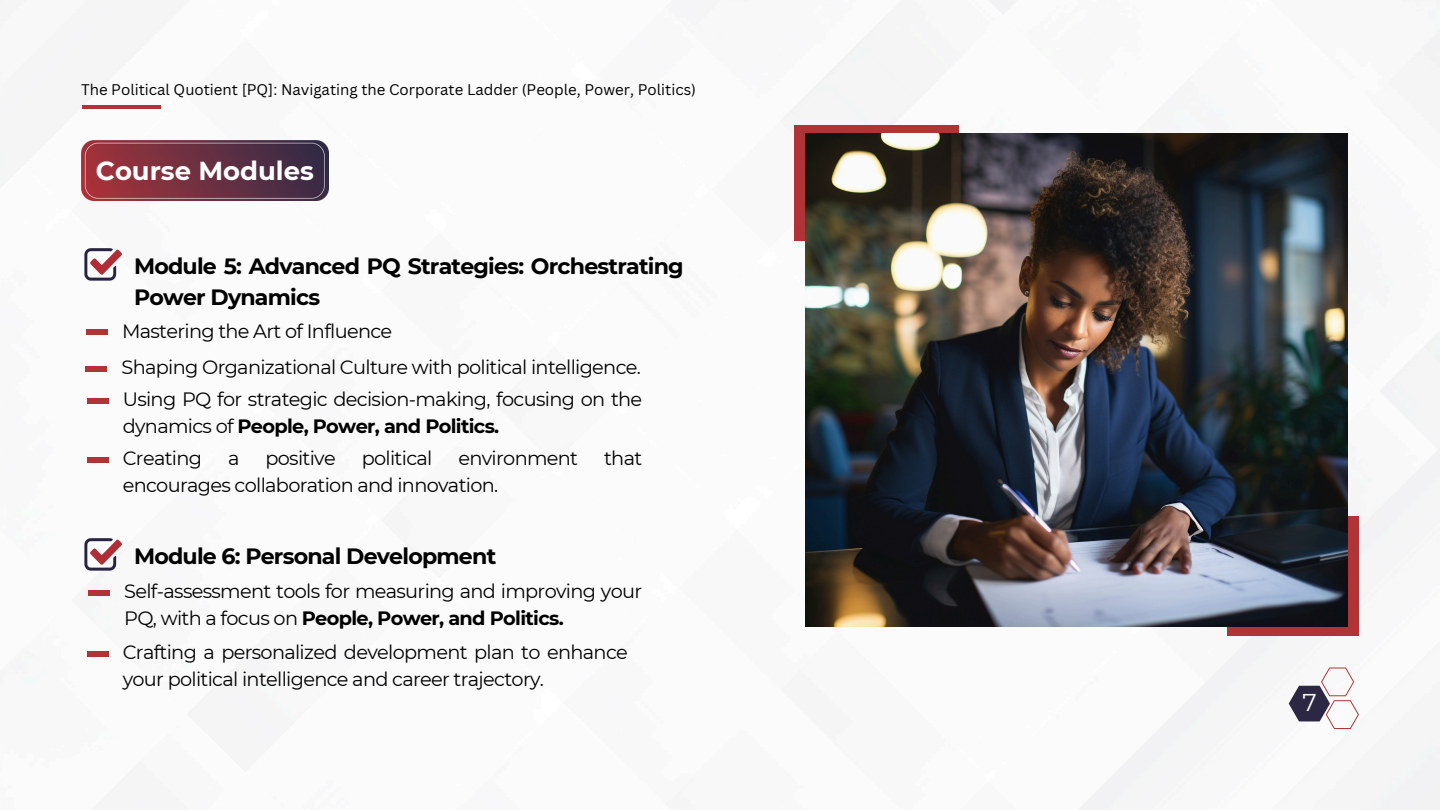
<style>
.page{position:relative;width:1440px;height:810px;background:#fff}
.page>*{position:absolute;margin:0;border:0;box-sizing:border-box;transform-origin:0 0}
.t1{font:700 25.9px "Montserrat";color:#fff}
.t2{font:24.2px "Montserrat";color:#fff}
.t3{font:700 22.1px/30.8px "Montserrat";letter-spacing:-.035em;color:#000}
.t4{font:19.3px/27px "Montserrat";letter-spacing:-.035em;color:#000}
.t5{font:15px "Canva Sans";color:#000}
.s1{font-weight:700}
</style>
<div class="page">
<img style="left:0;top:0;width:1440px;height:810px">
<hr style="left:82px;top:105px;width:78px;height:4px;background:#b03436">
<svg style="left:1289px;top:668px;width:70px;height:61px"></svg>
<div style="left:795px;top:125px;width:164px;height:115px;background:#b03436"></div>
<div style="left:1228px;top:516px;width:131px;height:120px;background:#b03436"></div>
<img style="left:805px;top:133px;width:543px;height:493px">
<img style="left:81px;top:140px;width:247px;height:60px">
<img style="left:63px;top:240px;width:83px;height:54px">
<div style="left:86px;top:329px;width:22px;height:6px;background:#b03436"></div>
<div style="left:86px;top:366px;width:21px;height:6px;background:#b03436"></div>
<div style="left:87px;top:398px;width:21px;height:6px;background:#b03436"></div>
<img style="left:63px;top:530px;width:83px;height:53px">
<div style="left:88px;top:590px;width:22px;height:6px;background:#b03436"></div>
<div style="left:87px;top:651px;width:21px;height:6px;background:#b03436"></div>
<div style="left:87px;top:457px;width:21px;height:6px;background:#b03436"></div>
<p class="t5" style="left:81px;top:79px;width:617px">The Political Quotient [PQ]: Navigating the Corporate Ladder (People, Power, Politics)</p>
<h1 class="t1" style="left:96px;top:155px;width:219px">Course Modules</h1>
<p class="t3" style="left:134px;top:251px;width:551px">Module 5: Advanced PQ Strategies: Orchestrating<br>Power Dynamics</p>
<h3 class="t4" style="left:122px;top:317px;width:272px">Mastering the Art of Influence</h3>
<h3 class="t4" style="left:122px;top:354px;width:521px">Shaping Organizational Culture with political intelligence.</h3>
<h3 class="t4" style="left:123px;top:386px;width:521px">Using PQ for strategic decision-making, focusing on the dynamics of <span class="s1">People, Power, and Politics.</span></h3>
<h3 class="t4" style="left:123px;top:445px;width:81px">Creating</h3>
<h3 class="t4" style="left:228px;top:445px;width:13px">a</h3>
<h3 class="t4" style="left:265px;top:445px;width:72px">positive</h3>
<h3 class="t4" style="left:362px;top:445px;width:72px">political</h3>
<h3 class="t4" style="left:458px;top:445px;width:121px">environment</h3>
<h3 class="t4" style="left:604px;top:445px;width:40px">that</h3>
<h3 class="t4" style="left:123px;top:472px;width:377px">encourages collaboration and innovation.</h3>
<p class="t3" style="left:134px;top:540px;width:364px">Module 6: Personal Development</p>
<h2 class="t4" style="left:124px;top:578px;width:520px">Self-assessment tools for measuring and improving your<br>PQ, with a focus on <span class="s1">People, Power, and Politics.</span></h2>
<h3 class="t4" style="left:123px;top:639px;width:507px;line-height:26.6px">Crafting a personalized development plan to enhance your political intelligence and career trajectory.</h3>
<h2 class="t2" style="left:1303px;top:687px;width:16px">7</h2>
</div>
